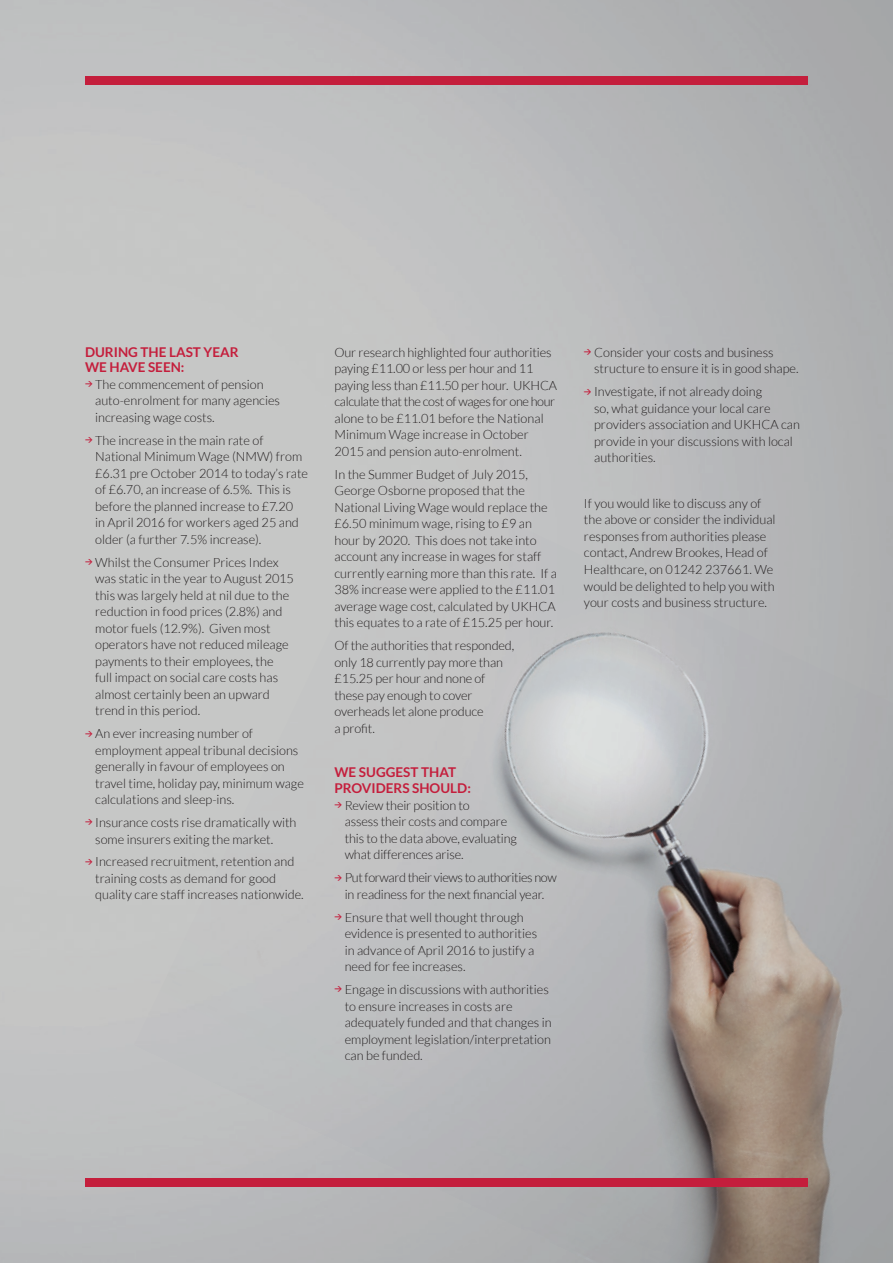
<style>
.page{position:relative;width:893px;height:1263px;background:#fff}
.page>*{position:absolute;margin:0;border:0;box-sizing:border-box;transform-origin:0 0}
.t1{font:700 13.5px/15px "Lato";color:#c41e3c}
.t2{font:300 12.75px/16.5px "Lato";color:#231f20}
.t3{font:300 12.75px/16.5px "Lato";letter-spacing:-.03em;color:#231f20;text-align:center}
</style>
<div class="page">
<img style="left:0;top:0;width:893px;height:1263px">
<div style="left:85px;top:77px;width:723px;height:8px;background:#c41e3c"></div>
<div style="left:85px;top:1178px;width:723px;height:8px;background:#c41e3c"></div>
<p class="t1" style="left:85px;top:345px;width:155px">DURING THE LAST YEAR<br>WE HAVE SEEN:</p>
<p class="t2" style="left:95px;top:376px;width:186px;text-indent:-10px"><sup>&gt;</sup> The commencement of pension auto-enrolment for many agencies increasing wage costs.</p>
<p class="t2" style="left:95px;top:432px;width:214px;text-indent:-10px"><sup>&gt;</sup> The increase in the main rate of National Minimum Wage (NMW) from £6.31 pre October 2014 to today’s rate of £6.70, an increase of 6.5%. This is before the planned increase to £7.20<br>in April 2016 for workers aged 25 and older (a further 7.5% increase).</p>
<p class="t2" style="left:95px;top:554px;width:200px;text-indent:-10px"><sup>&gt;</sup> Whilst the Consumer Prices Index was static in the year to August 2015 this was largely held at nil due to the reduction in food prices (2.8%) and motor fuels (12.9%). Given most operators have not reduced mileage payments to their employees, the<br>full impact on social care costs has almost certainly been an upward trend in this period.</p>
<p class="t2" style="left:95px;top:725px;width:210px;text-indent:-10px"><sup>&gt;</sup> An ever increasing number of employment appeal tribunal decisions generally in favour of employees on travel time, holiday pay, minimum wage calculations and sleep-ins.</p>
<p class="t2" style="left:95px;top:814px;width:203px;text-indent:-10px"><sup>&gt;</sup> Insurance costs rise dramatically with some insurers exiting the market.</p>
<p class="t2" style="left:95px;top:854px;width:210px;text-indent:-10px"><sup>&gt;</sup> Increased recruitment, retention and training costs as demand for good quality care staff increases nationwide.</p>
<p class="t2" style="left:334px;top:344px;width:224px">Our research highlighted four authorities paying £11.00 or less per hour and 11 paying less than £11.50 per hour. UKHCA calculate that the cost of wages for one hour alone to be £11.01 before the National Minimum Wage increase in October 2015 and pension auto-enrolment.</p>
<p class="t2" style="left:334px;top:466px;width:224px">In the Summer Budget of July 2015, George Osborne proposed that the National Living Wage would replace the £6.50 minimum wage, rising to £9 an hour by 2020. This does not take into account any increase in wages for staff currently earning more than this rate. If a 38% increase were applied to the £11.01 average wage cost, calculated by UKHCA this equates to a rate of £15.25 per hour.</p>
<p class="t2" style="left:334px;top:637px;width:181px">Of the authorities that responded, only 18 currently pay more than £15.25 per hour and none of these pay enough to cover overheads let alone produce<br>a profit.</p>
<p class="t1" style="left:334px;top:763px;width:138px;line-height:16.5px">WE SUGGEST THAT<br>PROVIDERS SHOULD:</p>
<p class="t2" style="left:345px;top:797px;width:174px;text-indent:-10px"><sup>&gt;</sup> Review their position to<br>assess their costs and compare this to the data above, evaluating what differences arise.</p>
<p class="t3" style="left:334px;top:869px;width:224px"><sup>&gt;</sup> Put forward their views to authorities now in readiness for the next financial year.</p>
<p class="t2" style="left:345px;top:909px;width:194px;text-indent:-10px"><sup>&gt;</sup> Ensure that well thought through evidence is presented to authorities in advance of April 2016 to justify a need for fee increases.</p>
<p class="t2" style="left:345px;top:981px;width:209px;text-indent:-10px"><sup>&gt;</sup> Engage in discussions with authorities to ensure increases in costs are adequately funded and that changes in employment legislation/interpretation can be funded.</p>
<p class="t2" style="left:594px;top:344px;width:206px;text-indent:-10px"><sup>&gt;</sup> Consider your costs and business structure to ensure it is in good shape.</p>
<p class="t2" style="left:594px;top:383px;width:207px;text-indent:-10px"><sup>&gt;</sup> Investigate, if not already doing<br>so, what guidance your local care providers association and UKHCA can provide in your discussions with local authorities.</p>
<p class="t2" style="left:584px;top:495px;width:193px">If you would like to discuss any of the above or consider the individual responses from authorities please contact, Andrew Brookes, Head of Healthcare, on 01242 237661. We would be delighted to help you with your costs and business structure.</p>
</div>
